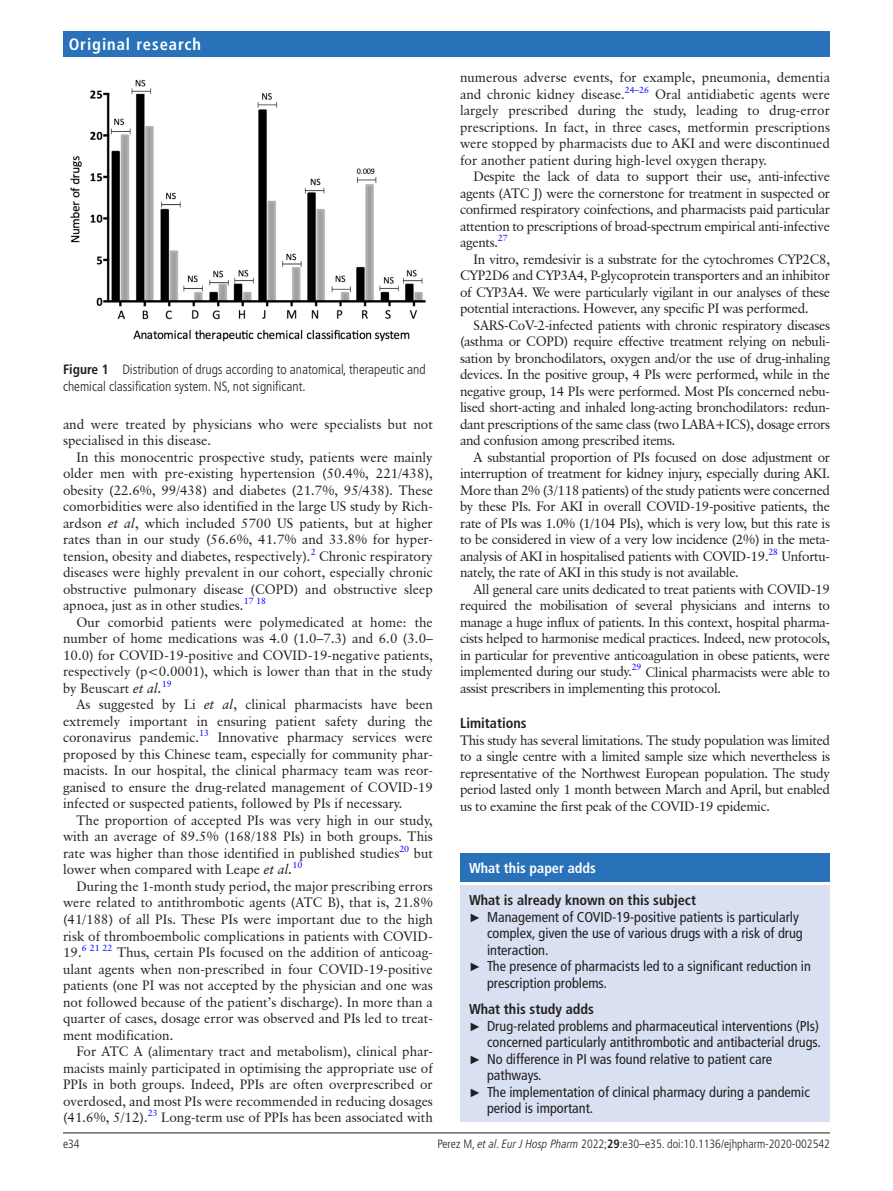
<style>
.page{position:relative;width:893px;height:1191px;background:#fff}
.page>*{position:absolute;margin:0;border:0;box-sizing:border-box;transform-origin:0 0}
.t1{font:700 condensed 16.5px "Frutiger LT Pro";letter-spacing:.055em;color:#fff}
.t2{font:condensed 14.25px "Frutiger LT Pro";color:#231f20}
.t3{font:700 condensed 14.25px "Frutiger LT Pro";color:#231f20}
.t4{font:700 condensed 14.25px "Frutiger LT Pro";color:#fff}
.t5{font:13.5px/16.5px "Classical Garamond BT";color:#231f20;text-align:justify}
.t6{font:300 condensed 13.5px/16.5px "Frutiger LT Pro";color:#231f20}
.t7{font:300 condensed 12px "Frutiger LT Pro";color:#231f20}
.t8{font:9px "Classical Garamond BT";color:#00f}
.s1{font-weight:700}
.s2{font-style:italic}
.s3{font-size:13.5px;color:#231f20}
.s4{font-family:"Arial";font-stretch:normal;font-size:12px}
</style>
<div class="page">
<hr style="left:63px;top:1132px;width:767px;height:1px;background:#231f20">
<div style="left:63px;top:31px;width:767px;height:25px;background:#2972b9"></div>
<div style="left:460px;top:853px;width:370px;height:28px;background:#2972b9"></div>
<div style="left:460px;top:885px;width:370px;height:237px;background:#d9e0f1"></div>
<img style="left:70px;top:79px;width:356px;height:263px">
<p class="t1" style="left:69px;top:34px;width:134px">Original research</p>
<p class="t6" style="left:63px;top:361px;width:364px"><span class="s1">Figure 1</span> Distribution of drugs according to anatomical, therapeutic and chemical classification system. NS, not significant.</p>
<p class="t5" style="left:63px;top:416px;width:371px">and were treated by physicians who were specialists but not specialised in this disease.</p>
<p class="t5" style="left:63px;top:449px;width:371px;text-indent:14px">In this monocentric prospective study, patients were mainly older men with pre-existing hypertension (50.4%, 221/438), obesity (22.6%, 99/438) and diabetes (21.7%, 95/438). These comorbidities were also identified in the large US study by Rich&shy;ardson <span class="s2">et al</span>, which included 5700 US patients, but at higher rates than in our study (56.6%, 41.7% and 33.8% for hyper&shy;tension, obesity and diabetes, respectively).<sup>2</sup> Chronic respiratory diseases were highly prevalent in our cohort, especially chronic obstructive pulmonary disease (COPD) and obstructive sleep apnoea, just as in other studies.<sup>17</sup> <sup>18</sup></p>
<p class="t5" style="left:63px;top:614px;width:371px;text-indent:14px">Our comorbid patients were polymedicated at home: the number of home medications was 4.0 (1.0–7.3) and 6.0 (3.0– 10.0) for COVID-19-positive and COVID-19-negative patients, respectively (p&lt;0.0001), which is lower than that in the study by Beuscart <span class="s2">et al.</span><sup>19</sup></p>
<p class="t5" style="left:63px;top:696px;width:371px;text-indent:14px">As suggested by Li <span class="s2">et al</span>, clinical pharmacists have been extremely important in ensuring patient safety during the coronavirus pandemic.<sup>13</sup></p>
<p class="t5" style="left:63px;top:729px;width:371px;text-indent:155px">Innovative pharmacy services were proposed by this Chinese team, especially for community phar&shy;macists. In our hospital, the clinical pharmacy team was reor&shy;ganised to ensure the drug-related management of COVID-19 infected or suspected patients, followed by PIs if necessary.</p>
<p class="t5" style="left:63px;top:811px;width:371px;text-indent:14px">The proportion of accepted PIs was very high in our study, with an average of 89.5% (168/188 PIs) in both groups. This rate was higher than those identified in published studies<sup>20</sup> but lower when compared with Leape <span class="s2">et al.</span><sup>10</sup></p>
<p class="t5" style="left:63px;top:878px;width:371px;text-indent:14px">During the 1-month study period, the major prescribing errors were related to antithrombotic agents (ATC B), that is, 21.8% (41/188) of all PIs. These PIs were important due to the high risk of thromboembolic complications in patients with COVID-</p>
<p class="t8" style="left:63px;top:942px;width:51px"><span class="s3">19.</span>6 21 22</p>
<p class="t5" style="left:63px;top:944px;width:371px;text-indent:54px">Thus, certain PIs focused on the addition of anticoag&shy;ulant agents when non-prescribed in four COVID-19-positive patients (one PI was not accepted by the physician and one was not followed because of the patient’s discharge). In more than a quarter of cases, dosage error was observed and PIs led to treat&shy;ment modification.</p>
<p class="t5" style="left:63px;top:1042px;width:371px;text-indent:14px">For ATC A (alimentary tract and metabolism), clinical phar&shy;macists mainly participated in optimising the appropriate use of PPIs in both groups. Indeed, PPIs are often overprescribed or overdosed, and most PIs were recommended in reducing dosages (41.6%, 5/12).<sup>23</sup> Long-term use of PPIs has been associated with</p>
<p class="t5" style="left:460px;top:69px;width:371px">numerous adverse events, for example, pneumonia, dementia and chronic kidney disease.<sup>24–26</sup> Oral antidiabetic agents were largely prescribed during the study, leading to drug-error prescriptions. In fact, in three cases, metformin prescriptions were stopped by pharmacists due to AKI and were discontinued for another patient during high-level oxygen therapy.</p>
<p class="t5" style="left:460px;top:168px;width:372px;text-indent:14px">Despite the lack of data to support their use, anti-infective agents (ATC J) were the cornerstone for treatment in suspected or confirmed respiratory coinfections, and pharmacists paid particular attention to prescriptions of broad-spectrum empirical anti-infective agents.<sup>27</sup></p>
<p class="t5" style="left:460px;top:251px;width:372px;text-indent:14px">In vitro, remdesivir is a substrate for the cytochromes CYP2C8, CYP2D6 and CYP3A4, P-glycoprotein transporters and an inhibitor of CYP3A4. We were particularly vigilant in our analyses of these potential interactions. However, any specific PI was performed.</p>
<p class="t5" style="left:460px;top:317px;width:372px;text-indent:14px">SARS-CoV-2-infected patients with chronic respiratory diseases (asthma or COPD) require effective treatment relying on nebuli&shy;sation by bronchodilators, oxygen and/or the use of drug-inhaling devices. In the positive group, 4 PIs were performed, while in the negative group, 14 PIs were performed. Most PIs concerned nebu&shy;lised short-acting and inhaled long-acting bronchodilators: redun&shy;dant prescriptions of the same class (two LABA+ICS), dosage errors and confusion among prescribed items.</p>
<p class="t5" style="left:460px;top:449px;width:372px;text-indent:14px">A substantial proportion of PIs focused on dose adjustment or interruption of treatment for kidney injury, especially during AKI.<br>More than 2% (3/118 patients) of the study patients were concerned by these PIs. For AKI in overall COVID-19-positive patients, the rate of PIs was 1.0% (1/104 PIs), which is very low, but this rate is to be considered in view of a very low incidence (2%) in the meta&shy;analysis of AKI in hospitalised patients with COVID-19.<sup>28</sup> Unfortu&shy;nately, the rate of AKI in this study is not available.</p>
<p class="t5" style="left:460px;top:581px;width:372px;text-indent:14px">All general care units dedicated to treat patients with COVID-19 required the mobilisation of several physicians and interns to manage a huge influx of patients. In this context, hospital pharma&shy;cists helped to harmonise medical practices. Indeed, new protocols, in particular for preventive anticoagulation in obese patients, were implemented during our study.<sup>29</sup> Clinical pharmacists were able to assist prescribers in implementing this protocol.</p>
<p class="t3" style="left:460px;top:715px;width:68px">Limitations</p>
<p class="t5" style="left:460px;top:731px;width:372px">This study has several limitations. The study population was limited to a single centre with a limited sample size which nevertheless is representative of the Northwest European population. The study period lasted only 1 month between March and April, but enabled us to examine the first peak of the COVID-19 epidemic.</p>
<p class="t4" style="left:469px;top:859px;width:128px">What this paper adds</p>
<p class="t3" style="left:469px;top:892px;width:228px">What is already known on this subject</p>
<p class="t2" style="left:469px;top:908px;width:331px"><span class="s4">►</span> Management of COVID-19-positive patients is particularly</p>
<p class="t2" style="left:487px;top:925px;width:317px">complex, given the use of various drugs with a risk of drug</p>
<p class="t2" style="left:487px;top:941px;width:63px">interaction.</p>
<p class="t2" style="left:469px;top:958px;width:343px"><span class="s4">►</span> The presence of pharmacists led to a significant reduction in</p>
<p class="t2" style="left:487px;top:974px;width:121px">prescription problems.</p>
<p class="t3" style="left:469px;top:1000px;width:126px">What this study adds</p>
<p class="t2" style="left:469px;top:1017px;width:352px"><span class="s4">►</span> Drug-related problems and pharmaceutical interventions (PIs)</p>
<p class="t2" style="left:487px;top:1034px;width:335px">concerned particularly antithrombotic and antibacterial drugs.</p>
<p class="t2" style="left:469px;top:1050px;width:305px"><span class="s4">►</span> No difference in PI was found relative to patient care</p>
<p class="t2" style="left:487px;top:1067px;width:56px">pathways.</p>
<p class="t2" style="left:469px;top:1083px;width:342px"><span class="s4">►</span> The implementation of clinical pharmacy during a pandemic</p>
<p class="t2" style="left:487px;top:1100px;width:108px">period is important.</p>
<p class="t7" style="left:63px;top:1136px;width:18px">e34</p>
<p class="t7" style="left:437px;top:1136px;width:394px">Perez M, <span class="s2">et al</span>. <span class="s2">Eur J Hosp Pharm</span> 2022;<span class="s1">29</span>:e30–e35. doi:10.1136/ejhpharm-2020-002542</p>
</div>
